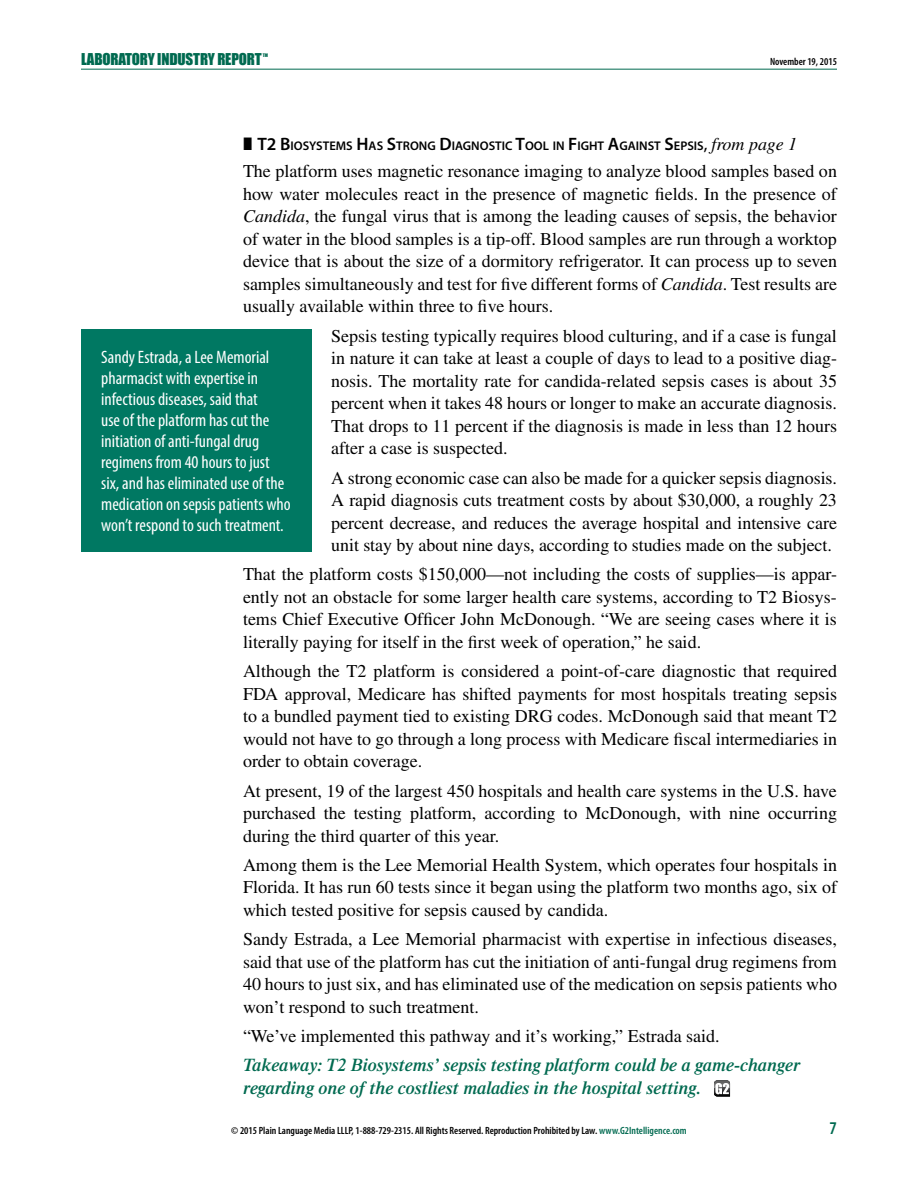
<style>
.page{position:relative;width:918px;height:1188px;background:#fff}
.page>*{position:absolute;margin:0;border:0;box-sizing:border-box;transform-origin:0 0}
.t1{font:18px/22.5px "Times";color:#000;text-align:justify}
.t2{font:condensed 18px/21px "Myriad Pro";color:#fff}
.t3{font:italic 600 18px/22.5px "Times";color:#006a50}
.t4{font:600 condensed 18px "Myriad Pro";color:#006a50}
.t5{font:15px "Impact";letter-spacing:-.01em;color:#006a50}
.t6{font:600 12.6px "Myriad Pro";color:#000}
.t7{font:600 condensed 10.5px "Myriad Pro";color:#000}
.t8{font:4.5px "Impact";color:#006a50}
.s1{font-size:18px}
.s2{font-weight:400;font-size:18px}
.s3{font-family:"Times";font-weight:400;font-style:italic;font-size:18px}
.s4{font-style:italic}
.s5{color:#006a50}
</style>
<div class="page">
<hr style="left:81px;top:69px;width:756px;height:1px;background:#006a50">
<svg style="left:714px;top:1080px;width:16px;height:16px"></svg>
<div style="left:81px;top:329px;width:230px;height:222px;background:#007862"></div>
<p class="t5" style="left:81px;top:50px;width:182px">LABORATORY INDUSTRY REPORT</p>
<p class="t7" style="left:770px;top:55px;width:68px">November 19, 2015</p>
<p class="t8" style="left:263px;top:52px;width:7px">TM</p>
<p class="t6" style="left:243px;top:138px;width:556px">❚ <span class="s1">T2 B</span>IOSYSTEMS <span class="s1">H</span>AS <span class="s1">S</span>TRONG <span class="s1">D</span>IAGNOSTIC <span class="s1">T</span>OOL IN <span class="s1">F</span>IGHT <span class="s1">A</span>GAINST <span class="s1">S</span>EPSIS<span class="s2">,</span> <span class="s3">from page 1</span></p>
<p class="t1" style="left:243px;top:160px;width:596px">The platform uses magnetic resonance imaging to analyze blood samples based on how water molecules react in the presence of magnetic fields. In the presence of <span class="s4">Candida</span>, the fungal virus that is among the leading causes of sepsis, the behavior of water in the blood samples is a tip-off. Blood samples are run through a worktop device that is about the size of a dormitory refrigerator. It can process up to seven samples simultaneously and test for five different forms of <span class="s4">Candida</span>. Test results are usually available within three to five hours.</p>
<p class="t1" style="left:331px;top:324px;width:507px">Sepsis testing typically requires blood culturing, and if a case is fungal in nature it can take at least a couple of days to lead to a positive diag&shy;nosis. The mortality rate for candida-related sepsis cases is about 35 percent when it takes 48 hours or longer to make an accurate diagnosis.<br>That drops to 11 percent if the diagnosis is made in less than 12 hours after a case is suspected.</p>
<p class="t1" style="left:331px;top:466px;width:507px">A strong economic case can also be made for a quicker sepsis diagnosis.<br>A rapid diagnosis cuts treatment costs by about $30,000, a roughly 23 percent decrease, and reduces the average hospital and intensive care unit stay by about nine days, according to studies made on the subject.</p>
<p class="t1" style="left:243px;top:563px;width:595px">That the platform costs $150,000—not including the costs of supplies—is appar&shy;ently not an obstacle for some larger health care systems, according to T2 Biosys&shy;tems Chief Executive Officer John McDonough. “We are seeing cases where it is literally paying for itself in the first week of operation,” he said.</p>
<p class="t1" style="left:243px;top:660px;width:596px">Although the T2 platform is considered a point-of-care diagnostic that required FDA approval, Medicare has shifted payments for most hospitals treating sepsis to a bundled payment tied to existing DRG codes. McDonough said that meant T2 would not have to go through a long process with Medicare fiscal intermediaries in order to obtain coverage.</p>
<p class="t1" style="left:243px;top:779px;width:595px">At present, 19 of the largest 450 hospitals and health care systems in the U.S. have purchased the testing platform, according to McDonough, with nine occurring during the third quarter of this year.</p>
<p class="t1" style="left:243px;top:853px;width:596px">Among them is the Lee Memorial Health System, which operates four hospitals in Florida. It has run 60 tests since it began using the platform two months ago, six of which tested positive for sepsis caused by candida.</p>
<p class="t1" style="left:243px;top:928px;width:596px">Sandy Estrada, a Lee Memorial pharmacist with expertise in infectious diseases, said that use of the platform has cut the initiation of anti-fungal drug regimens from 40 hours to just six, and has eliminated use of the medication on sepsis patients who won’t respond to such treatment.</p>
<p class="t1" style="left:243px;top:1025px;width:478px">“We’ve implemented this pathway and it’s working,” Estrada said.</p>
<p class="t3" style="left:243px;top:1054px;width:559px">Takeaway: T2 Biosystems’ sepsis testing platform could be a game-changer regarding one of the costliest maladies in the hospital setting.</p>
<p class="t2" style="left:101px;top:346px;width:191px">Sandy Estrada, a Lee Memorial pharmacist with expertise in infectious diseases, said that<br>use of the platform has cut the initiation of anti-fungal drug regimens from 40 hours to just six, and has eliminated use of the medication on sepsis patients who won’t respond to such treatment.</p>
<p class="t7" style="left:231px;top:1124px;width:457px">© 2015 Plain Language Media LLLP, 1-888-729-2315. All Rights Reserved. Reproduction Prohibited by Law. <span class="s5">www.G2Intelligence.com</span></p>
<p class="t4" style="left:830px;top:1117px;width:9px">7</p>
</div>
